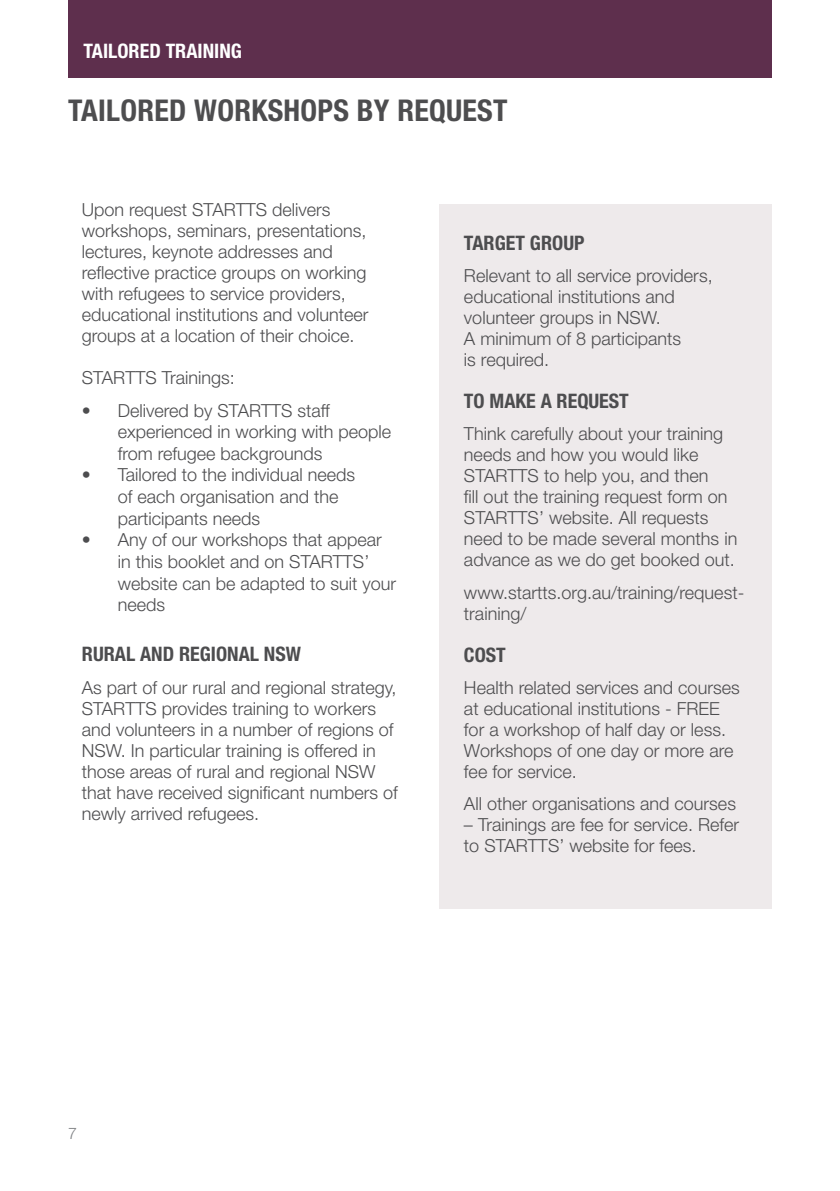
<style>
.page{position:relative;width:840px;height:1191px;background:#fff}
.page>*{position:absolute;margin:0;border:0;box-sizing:border-box;transform-origin:0 0}
.t1{font:700 condensed 30px "Helvetica Neue LT Pro";letter-spacing:.01em;color:#4d4d4f}
.t2{font:700 condensed 20px "Helvetica Neue LT Pro";color:#4d4d4f}
.t3{font:700 condensed 20px "Helvetica Neue LT Pro";color:#fff}
.t4{font:300 18px/21px "Helvetica Neue LT Pro";color:#4d4d4f}
.t5{font:300 16px "Helvetica Neue LT Pro";color:#808285}
</style>
<div class="page">
<div style="left:68px;top:0;width:703px;height:77px;background:#5e2f4d"></div>
<div style="left:439px;top:204px;width:332px;height:704px;background:#eeeaeb"></div>
<p class="t3" style="left:83px;top:39px;width:160px">TAILORED TRAINING</p>
<h1 class="t1" style="left:68px;top:92px;width:441px">TAILORED WORKSHOPS BY REQUEST</h1>
<p class="t4" style="left:82px;top:198px;width:288px">Upon request STARTTS delivers workshops, seminars, presentations, lectures, keynote addresses and reflective practice groups on working with refugees to service providers, educational institutions and volunteer groups at a location of their choice.</p>
<p class="t4" style="left:82px;top:366px;width:154px">STARTTS Trainings:</p>
<p class="t4" style="left:118px;top:399px;width:275px;line-height:21.6px;text-indent:-36px">• Delivered by STARTTS staff experienced in working with people from refugee backgrounds</p>
<p class="t4" style="left:118px;top:464px;width:239px;line-height:21.6px;text-indent:-36px">• Tailored to the individual needs of each organisation and the participants needs</p>
<p class="t4" style="left:118px;top:529px;width:280px;line-height:21.6px;text-indent:-36px">• Any of our workshops that appear in this booklet and on STARTTS’ website can be adapted to suit your needs</p>
<p class="t2" style="left:82px;top:642px;width:221px">RURAL AND REGIONAL NSW</p>
<p class="t4" style="left:82px;top:676px;width:317px">As part of our rural and regional strategy, STARTTS provides training to workers and volunteers in a number of regions of NSW. In particular training is offered in those areas of rural and regional NSW that have received significant numbers of newly arrived refugees.</p>
<p class="t2" style="left:463px;top:230px;width:122px">TARGET GROUP</p>
<p class="t4" style="left:463px;top:264px;width:250px">Relevant to all service providers, educational institutions and volunteer groups in NSW.<br>A minimum of 8 participants<br>is required.</p>
<p class="t2" style="left:463px;top:389px;width:166px">TO MAKE A REQUEST</p>
<p class="t4" style="left:463px;top:423px;width:275px">Think carefully about your training needs and how you would like<br>STARTTS to help you, and then<br>fill out the training request form on<br>STARTTS’ website. All requests need to be made several months in advance as we do get booked out.</p>
<p class="t4" style="left:463px;top:581px;width:282px">www.startts.org.au/training/request&shy;training/</p>
<p class="t2" style="left:463px;top:642px;width:43px">COST</p>
<p class="t4" style="left:463px;top:676px;width:277px">Health related services and courses at educational institutions - FREE for a workshop of half day or less.<br>Workshops of one day or more are fee for service.</p>
<p class="t4" style="left:463px;top:793px;width:273px">All other organisations and courses</p>
<p class="t4" style="left:463px;top:814px;width:276px">– Trainings are fee for service. Refer to STARTTS’ website for fees.</p>
<p class="t5" style="left:68px;top:1123px;width:10px">7</p>
</div>
